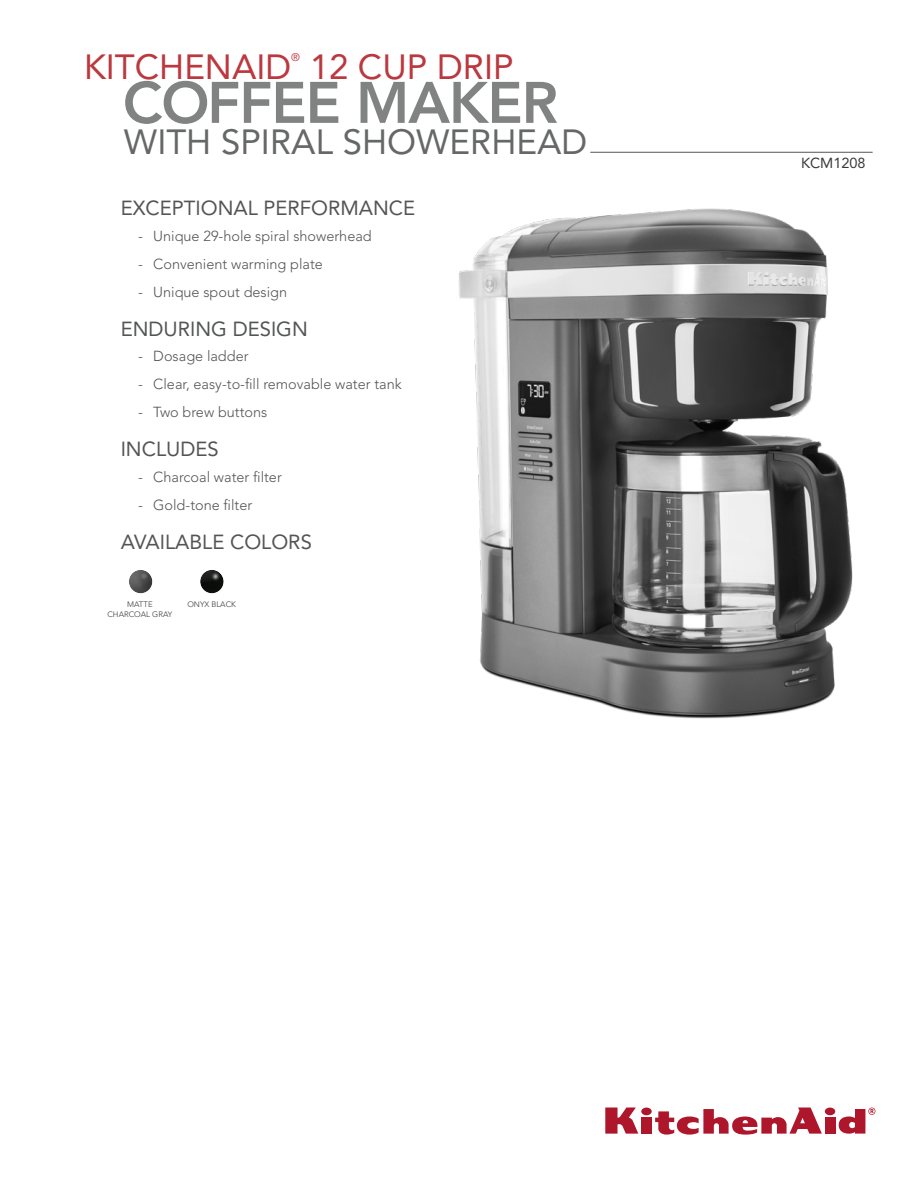
<style>
.page{position:relative;width:918px;height:1188px;background:#fff}
.page>*{position:absolute;margin:0;border:0;box-sizing:border-box;transform-origin:0 0}
.t1{font:800 57.9px "Avenir LT Std";letter-spacing:-.02em;color:#818383}
.t2{font:34.8px "Avenir LT Std";color:#666868}
.t3{font:34.8px "Avenir LT Std";color:#bb383e}
.t4{font:20.25px "Avenir LT Std";color:#535554}
.t5{font:300 14.55px "Avenir LT Std";color:#535554}
.t6{font:14.4px "Avenir LT Std";color:#3a3a3a}
.t7{font:10.95px "Avenir LT Std";color:#bb383e}
.t8{font:300 7.8px/9.9px "Avenir LT Std";color:#3a3a3a;text-align:center}
</style>
<div class="page">
<hr style="left:590px;top:152px;width:283px;height:1px;background:#535554">
<div style="left:641px;top:1118px;width:11px;height:16px;background:#ae172b"></div>
<div style="left:641px;top:1108px;width:11px;height:7px;background:#ae172b;border-radius:50%"></div>
<div style="left:825px;top:1118px;width:10px;height:16px;background:#ae172b"></div>
<div style="left:825px;top:1108px;width:10px;height:7px;background:#ae172b;border-radius:50%"></div>
<svg style="left:605px;top:1108px;width:33px;height:26px"></svg>
<svg style="left:655px;top:1108px;width:167px;height:27px"></svg>
<svg style="left:839px;top:1108px;width:36px;height:26px"></svg>
<div style="left:126px;top:568px;width:27px;height:19px;background:#fff;opacity:.1"></div>
<div style="left:126px;top:572px;width:27px;height:21px;background:#1c1b1a;opacity:.25"></div>
<div style="left:197px;top:568px;width:27px;height:19px;background:#fff;opacity:.1"></div>
<div style="left:197px;top:572px;width:27px;height:21px;background:#1c1b1a;opacity:.25"></div>
<img style="left:458px;top:208px;width:395px;height:511px">
<h2 class="t3" style="left:84px;top:46px;width:209px">KITCHENAID</h2>
<p class="t7" style="left:291px;top:51px;width:10px">®</p>
<h2 class="t3" style="left:310px;top:46px;width:206px">12 CUP DRIP</h2>
<h1 class="t1" style="left:123px;top:69px;width:437px">COFFEE MAKER</h1>
<h2 class="t2" style="left:124px;top:121px;width:465px">WITH SPIRAL SHOWERHEAD</h2>
<h3 class="t4" style="left:121px;top:196px;width:296px">EXCEPTIONAL PERFORMANCE</h3>
<p class="t5" style="left:138px;top:227px;width:235px">- Unique 29-hole spiral showerhead</p>
<p class="t5" style="left:138px;top:255px;width:186px">- Convenient warming plate</p>
<p class="t5" style="left:138px;top:283px;width:150px">- Unique spout design</p>
<h3 class="t4" style="left:121px;top:317px;width:189px">ENDURING DESIGN</h3>
<p class="t5" style="left:138px;top:348px;width:112px">- Dosage ladder</p>
<p class="t5" style="left:138px;top:376px;width:265px">- Clear, easy-to-fill removable water tank</p>
<p class="t5" style="left:138px;top:404px;width:131px">- Two brew buttons</p>
<h3 class="t4" style="left:121px;top:437px;width:100px">INCLUDES</h3>
<p class="t5" style="left:138px;top:468px;width:145px">- Charcoal water filter</p>
<p class="t5" style="left:138px;top:496px;width:116px">- Gold-tone filter</p>
<h3 class="t4" style="left:121px;top:530px;width:193px">AVAILABLE COLORS</h3>
<p class="t8" style="left:107px;top:600px;width:66px">MATTE<br>CHARCOAL GRAY</p>
<p class="t8" style="left:187px;top:600px;width:50px">ONYX BLACK</p>
<p class="t6" style="left:801px;top:155px;width:66px">KCM1208</p>
</div>
